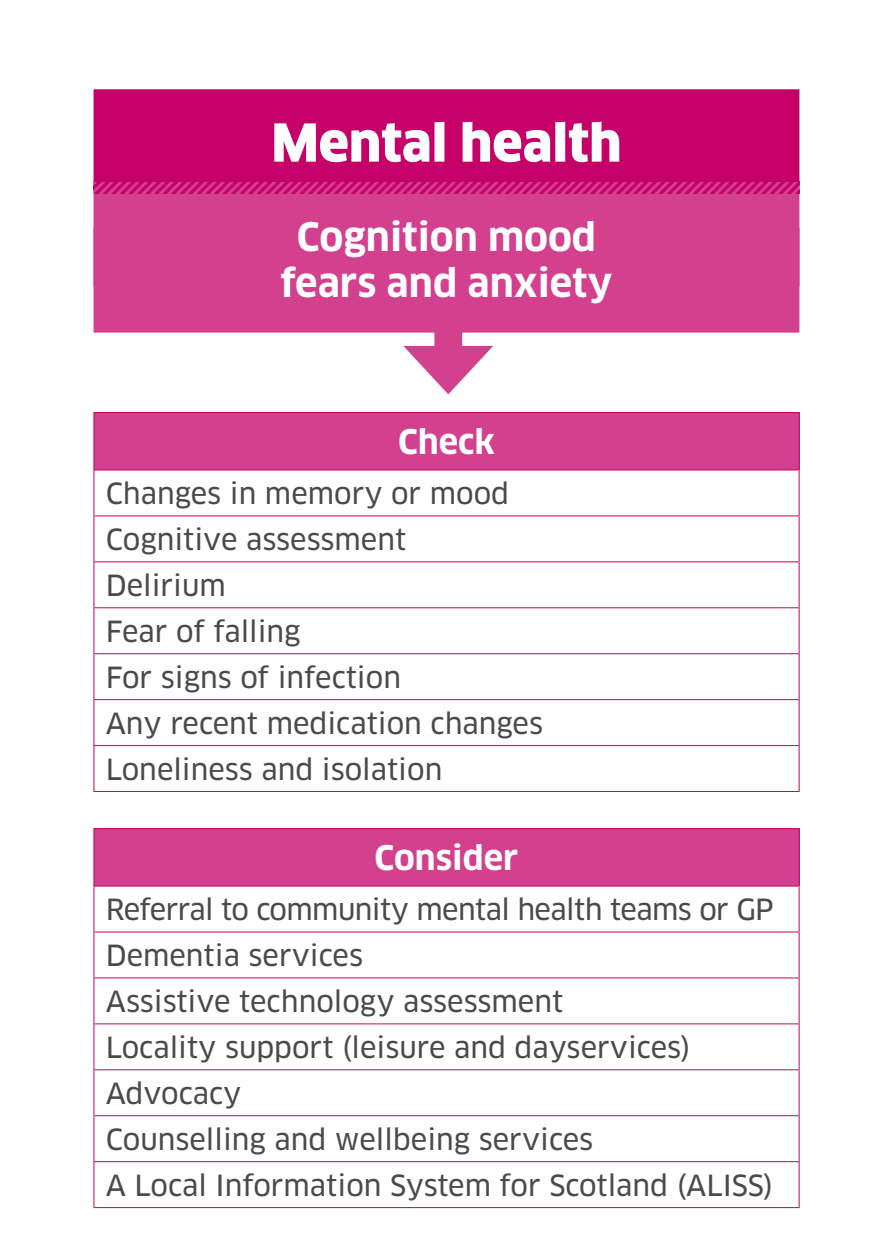
<style>
.page{position:relative;width:893px;height:1259px;background:#fff}
.page>*{position:absolute;margin:0;border:0;box-sizing:border-box;transform-origin:0 0}
.t1{font:900 51px "Clan Pro";color:#fff}
.t2{font:700 38.4px/45.9px "Clan Pro";color:#fff;text-align:center}
.t3{font:700 33px "Clan Pro";color:#fff}
.t4{font:28.5px/45.9px "Clan Pro News";color:#4a4a49}
</style>
<div class="page">
<div style="left:94px;top:412px;width:705px;height:58px;background:#d3408d"></div>
<svg style="left:94px;top:470px;width:705px;height:321px"></svg>
<hr style="left:94px;top:412px;width:705px;height:1px;background:#c50068">
<hr style="left:93px;top:413px;width:1px;height:56px;background:#c50068">
<hr style="left:799px;top:413px;width:1px;height:56px;background:#c50068">
<hr style="left:94px;top:469px;width:705px;height:1px;background:#c50068">
<hr style="left:93px;top:470px;width:1px;height:45px;background:#c50068">
<hr style="left:799px;top:470px;width:1px;height:45px;background:#c50068">
<hr style="left:94px;top:515px;width:705px;height:1px;background:#c50068">
<hr style="left:93px;top:516px;width:1px;height:45px;background:#c50068">
<hr style="left:799px;top:516px;width:1px;height:45px;background:#c50068">
<hr style="left:94px;top:561px;width:705px;height:1px;background:#c50068">
<hr style="left:93px;top:562px;width:1px;height:45px;background:#c50068">
<hr style="left:799px;top:562px;width:1px;height:45px;background:#c50068">
<hr style="left:94px;top:607px;width:705px;height:1px;background:#c50068">
<hr style="left:93px;top:608px;width:1px;height:45px;background:#c50068">
<hr style="left:799px;top:608px;width:1px;height:45px;background:#c50068">
<hr style="left:94px;top:653px;width:705px;height:1px;background:#c50068">
<hr style="left:93px;top:654px;width:1px;height:45px;background:#c50068">
<hr style="left:799px;top:654px;width:1px;height:45px;background:#c50068">
<hr style="left:94px;top:699px;width:705px;height:1px;background:#c50068">
<hr style="left:93px;top:700px;width:1px;height:45px;background:#c50068">
<hr style="left:799px;top:700px;width:1px;height:45px;background:#c50068">
<hr style="left:94px;top:745px;width:705px;height:1px;background:#c50068">
<hr style="left:93px;top:746px;width:1px;height:45px;background:#c50068">
<hr style="left:799px;top:746px;width:1px;height:45px;background:#c50068">
<hr style="left:94px;top:791px;width:705px;height:1px;background:#c50068">
<div style="left:94px;top:828px;width:705px;height:58px;background:#d3408d"></div>
<svg style="left:94px;top:886px;width:705px;height:321px"></svg>
<hr style="left:94px;top:828px;width:705px;height:1px;background:#c50068">
<hr style="left:93px;top:829px;width:1px;height:56px;background:#c50068">
<hr style="left:799px;top:829px;width:1px;height:56px;background:#c50068">
<hr style="left:94px;top:885px;width:705px;height:1px;background:#c50068">
<hr style="left:93px;top:886px;width:1px;height:45px;background:#c50068">
<hr style="left:799px;top:886px;width:1px;height:45px;background:#c50068">
<hr style="left:94px;top:931px;width:705px;height:1px;background:#c50068">
<hr style="left:93px;top:932px;width:1px;height:45px;background:#c50068">
<hr style="left:799px;top:932px;width:1px;height:45px;background:#c50068">
<hr style="left:94px;top:977px;width:705px;height:1px;background:#c50068">
<hr style="left:93px;top:978px;width:1px;height:45px;background:#c50068">
<hr style="left:799px;top:978px;width:1px;height:45px;background:#c50068">
<hr style="left:94px;top:1023px;width:705px;height:1px;background:#c50068">
<hr style="left:93px;top:1024px;width:1px;height:45px;background:#c50068">
<hr style="left:799px;top:1024px;width:1px;height:45px;background:#c50068">
<hr style="left:94px;top:1069px;width:705px;height:1px;background:#c50068">
<hr style="left:93px;top:1070px;width:1px;height:45px;background:#c50068">
<hr style="left:799px;top:1070px;width:1px;height:45px;background:#c50068">
<hr style="left:94px;top:1115px;width:705px;height:1px;background:#c50068">
<hr style="left:93px;top:1116px;width:1px;height:45px;background:#c50068">
<hr style="left:799px;top:1116px;width:1px;height:45px;background:#c50068">
<hr style="left:94px;top:1161px;width:705px;height:1px;background:#c50068">
<hr style="left:93px;top:1162px;width:1px;height:45px;background:#c50068">
<hr style="left:799px;top:1162px;width:1px;height:45px;background:#c50068">
<hr style="left:94px;top:1207px;width:705px;height:1px;background:#c50068">
<div style="left:94px;top:89px;width:705px;height:105px;background:#c50068"></div>
<div style="left:94px;top:182px;width:705px;height:105px;background:#d3408d"></div>
<div style="left:94px;top:228px;width:705px;height:105px;background:#d3408d"></div>
<svg style="left:94px;top:182px;width:705px;height:11px"></svg>
<div style="left:434px;top:315px;width:28px;height:50px;background:#d3408d"></div>
<svg style="left:403px;top:346px;width:90px;height:48px"></svg>
<h1 class="t1" style="left:271px;top:112px;width:352px">Mental health</h1>
<h2 class="t2" style="left:280px;top:214px;width:334px">Cognition mood fears and anxiety</h2>
<p class="t3" style="left:398px;top:423px;width:98px">Check</p>
<p class="t4" style="left:106px;top:471px;width:439px">Changes in memory or mood<br>Cognitive assessment<br>Delirium<br>Fear of falling<br>For signs of infection<br>Any recent medication changes<br>Loneliness and isolation</p>
<p class="t3" style="left:375px;top:839px;width:145px">Consider</p>
<p class="t4" style="left:106px;top:887px;width:670px">Referral to community mental health teams or GP Dementia services<br>Assistive technology assessment<br>Locality support (leisure and dayservices)<br>Advocacy<br>Counselling and wellbeing services<br>A Local Information System for Scotland (ALISS)</p>
</div>
